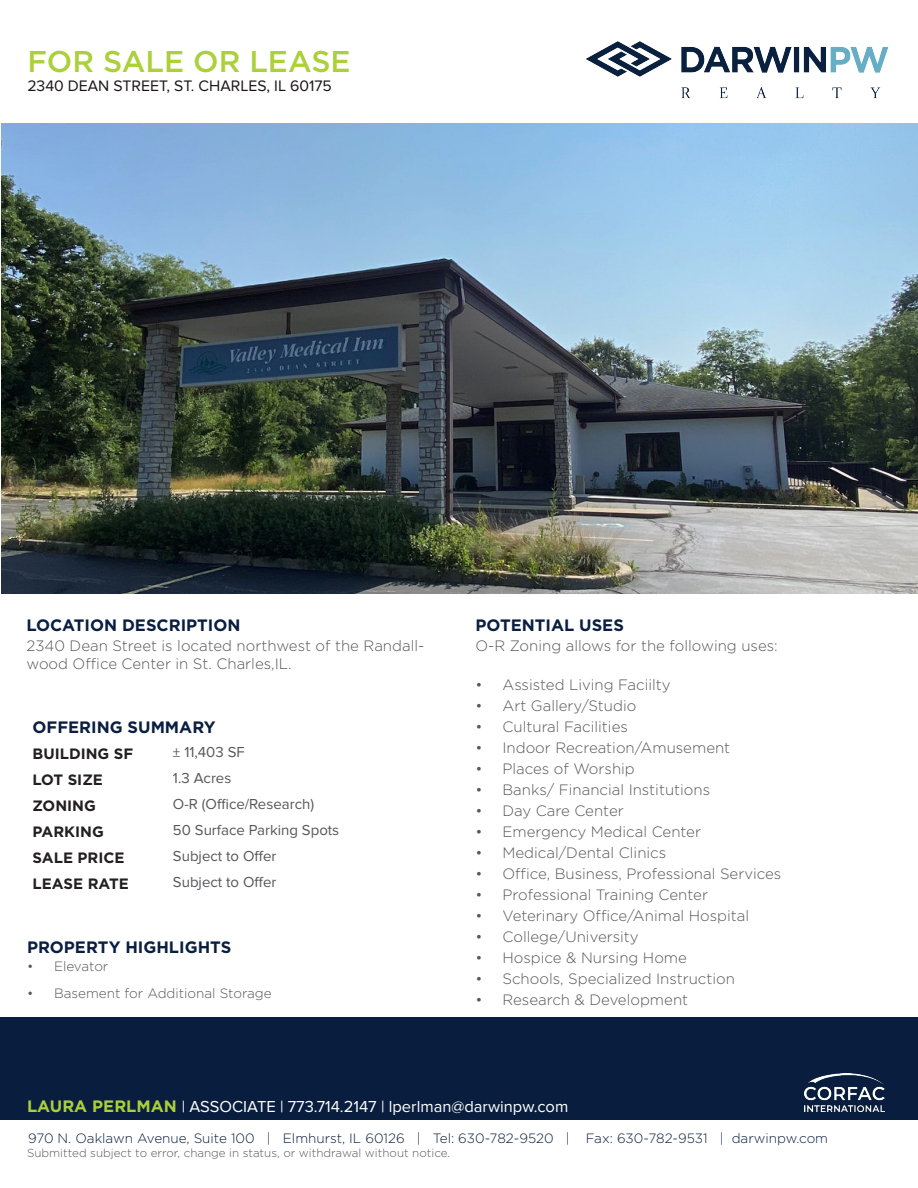
<style>
.page{position:relative;width:918px;height:1188px;background:#fff}
.page>*{position:absolute;margin:0;border:0;box-sizing:border-box;transform-origin:0 0}
.t1{font:500 30px "Gotham";color:#abd03a}
.t2{font:700 16.5px "Gotham";color:#091e40}
.t3{font:16.5px "Proxima Nova";color:#fff}
.t4{font:15.75px "Proxima Nova";color:#1a1415}
.t5{font:300 15px/18px "Gotham";color:#575659}
.t6{font:15px "Proxima Nova";color:#575659}
.t7{font:700 15px "Gotham";color:#231f20}
.t8{font:300 13.5px "Gotham";color:#091e3e}
.t9{font:300 13.5px "Gotham";color:#575659}
.t10{font:300 11.7px "Gotham";color:#57565a}
.s1{font-family:"Gotham";font-weight:700;color:#abcf3b}
</style>
<div class="page">
<img style="left:586px;top:41px;width:303px;height:58px">
<img style="left:2px;top:123px;width:916px;height:471px">
<div style="left:0;top:1018px;width:918px;height:102px;background:#091e3e"></div>
<img style="left:805px;top:1073px;width:80px;height:38px">
<p class="t1" style="left:27px;top:42px;width:325px">FOR SALE OR LEASE</p>
<p class="t4" style="left:27px;top:77px;width:306px">2340 DEAN STREET, ST. CHARLES, IL 60175</p>
<p class="t2" style="left:27px;top:615px;width:216px">LOCATION DESCRIPTION</p>
<p class="t5" style="left:27px;top:636px;width:399px">2340 Dean Street is located northwest of the Randall&shy;wood Office Center in St. Charles,IL.</p>
<p class="t2" style="left:33px;top:718px;width:185px">OFFERING SUMMARY</p>
<p class="t7" style="left:33px;top:745px;width:102px">BUILDING SF</p>
<p class="t6" style="left:173px;top:744px;width:73px">± 11,403 SF</p>
<p class="t7" style="left:33px;top:771px;width:72px">LOT SIZE</p>
<p class="t6" style="left:173px;top:770px;width:60px">1.3 Acres</p>
<p class="t7" style="left:33px;top:797px;width:65px">ZONING</p>
<p class="t6" style="left:173px;top:796px;width:143px">O-R (Office/Research)</p>
<p class="t7" style="left:33px;top:823px;width:73px">PARKING</p>
<p class="t6" style="left:173px;top:822px;width:168px">50 Surface Parking Spots</p>
<p class="t7" style="left:33px;top:849px;width:94px">SALE PRICE</p>
<p class="t6" style="left:173px;top:848px;width:105px">Subject to Offer</p>
<p class="t7" style="left:33px;top:875px;width:98px">LEASE RATE</p>
<p class="t6" style="left:173px;top:874px;width:105px">Subject to Offer</p>
<p class="t2" style="left:27px;top:937px;width:206px">PROPERTY HIGHLIGHTS</p>
<p class="t9" style="left:27px;top:959px;width:83px">• Elevator</p>
<p class="t9" style="left:27px;top:986px;width:246px">• Basement for Additional Storage</p>
<p class="t2" style="left:475px;top:615px;width:150px">POTENTIAL USES</p>
<p class="t5" style="left:475px;top:636px;width:304px">O-R Zoning allows for the following uses:</p>
<p class="t5" style="left:475px;top:675px;width:197px">• Assisted Living Faciilty</p>
<p class="t5" style="left:475px;top:696px;width:162px">• Art Gallery/Studio</p>
<p class="t5" style="left:475px;top:717px;width:154px">• Cultural Facilities</p>
<p class="t5" style="left:475px;top:738px;width:256px">• Indoor Recreation/Amusement</p>
<p class="t5" style="left:475px;top:759px;width:161px">• Places of Worship</p>
<p class="t5" style="left:475px;top:780px;width:236px">• Banks/ Financial Institutions</p>
<p class="t5" style="left:475px;top:801px;width:150px">• Day Care Center</p>
<p class="t5" style="left:475px;top:822px;width:227px">• Emergency Medical Center</p>
<p class="t5" style="left:475px;top:843px;width:192px">• Medical/Dental Clinics</p>
<p class="t5" style="left:475px;top:864px;width:307px">• Office, Business, Professional Services</p>
<p class="t5" style="left:475px;top:885px;width:234px">• Professional Training Center</p>
<p class="t5" style="left:475px;top:906px;width:275px">• Veterinary Office/Animal Hospital</p>
<p class="t5" style="left:475px;top:927px;width:165px">• College/University</p>
<p class="t5" style="left:475px;top:948px;width:213px">• Hospice &amp; Nursing Home</p>
<p class="t5" style="left:475px;top:969px;width:261px">• Schools, Specialized Instruction</p>
<p class="t5" style="left:475px;top:990px;width:214px">• Research &amp; Development</p>
<p class="t3" style="left:27px;top:1097px;width:543px"><span class="s1">LAURA PERLMAN</span> | ASSOCIATE | 773.714.2147 | lperlman@darwinpw.com</p>
<p class="t8" style="left:28px;top:1131px;width:802px">970 N. Oaklawn Avenue, Suite 100 | Elmhurst, IL 60126 | Tel: 630-782-9520 | Fax: 630-782-9531 | darwinpw.com</p>
<p class="t10" style="left:27px;top:1147px;width:425px">Submitted subject to error, change in status, or withdrawal without notice.</p>
</div>
